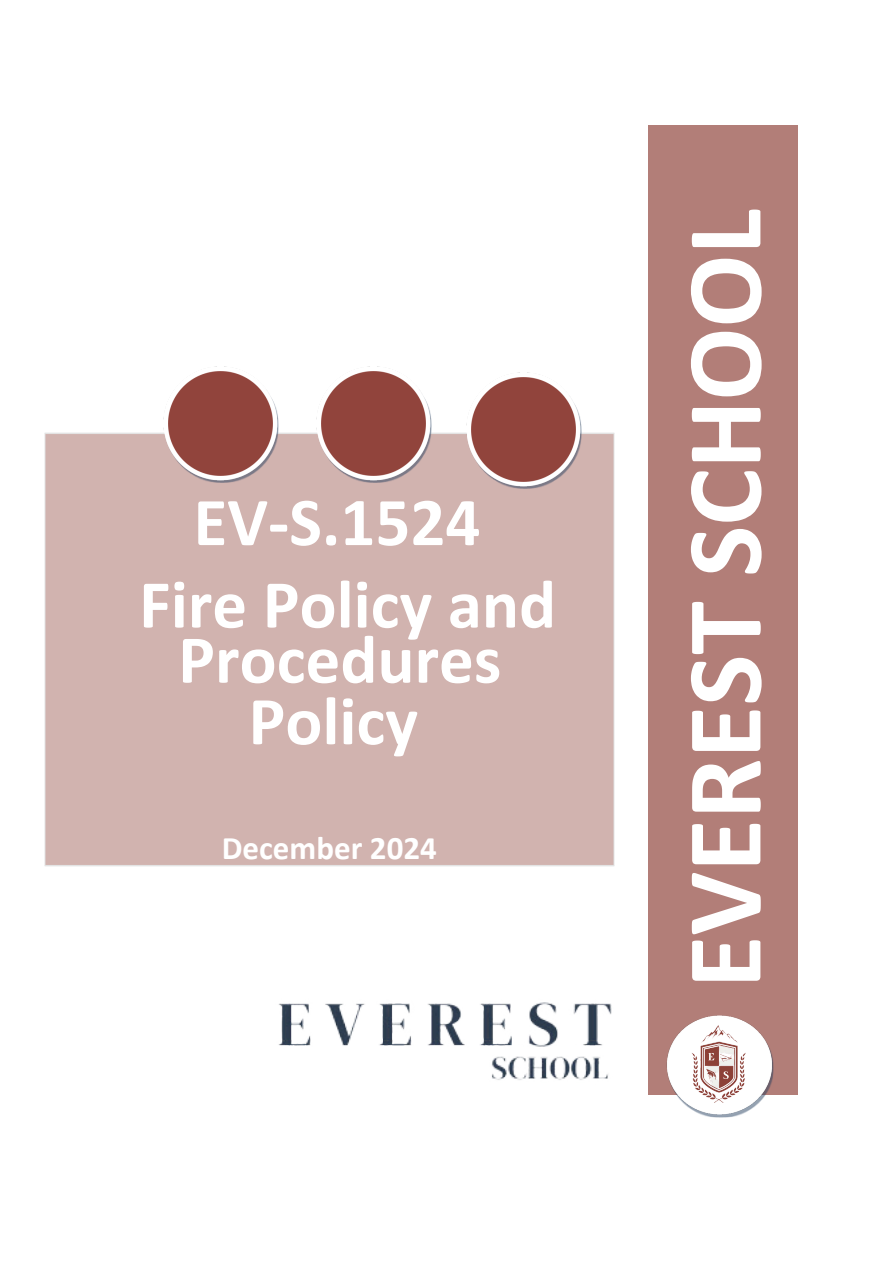
<style>
.page{position:relative;width:894px;height:1264px;background:#fff}
.page>*{position:absolute;margin:0;border:0;box-sizing:border-box;transform-origin:0 0}
.t1{font:700 108px "Calibri";color:#fff}
.t2{font:700 69px/55.2px "Calibri";color:#fff;text-align:center}
.t3{font:700 33px "Calibri";color:#fff}
</style>
<div class="page">
<div style="left:648px;top:125px;width:149px;height:969px;background:#b27e78"></div>
<div style="left:44px;top:432px;width:571px;height:435px;background:#d1b3af"></div>
<img style="left:659px;top:1028px;width:120px;height:90px">
<img style="left:459px;top:372px;width:128px;height:121px">
<img style="left:309px;top:366px;width:128px;height:121px">
<img style="left:156px;top:366px;width:128px;height:121px">
<img style="left:684px;top:1015px;width:73px;height:87px">
<img style="left:278px;top:1002px;width:334px;height:44px">
<img style="left:488px;top:1044px;width:124px;height:36px">
<p class="t2" style="left:193px;top:500px;width:288px">EV-S.1524</p>
<p class="t2" style="left:139px;top:582px;width:418px">Fire Policy and<br>Procedures</p>
<h3 class="t2" style="left:248px;top:699px;width:171px">Policy</h3>
<p class="t3" style="left:222px;top:834px;width:216px">December 2024</p>
<p class="t1" style="left:679px;top:988px;width:780px;rotate:-90deg">EVEREST SCHOOL</p>
</div>
